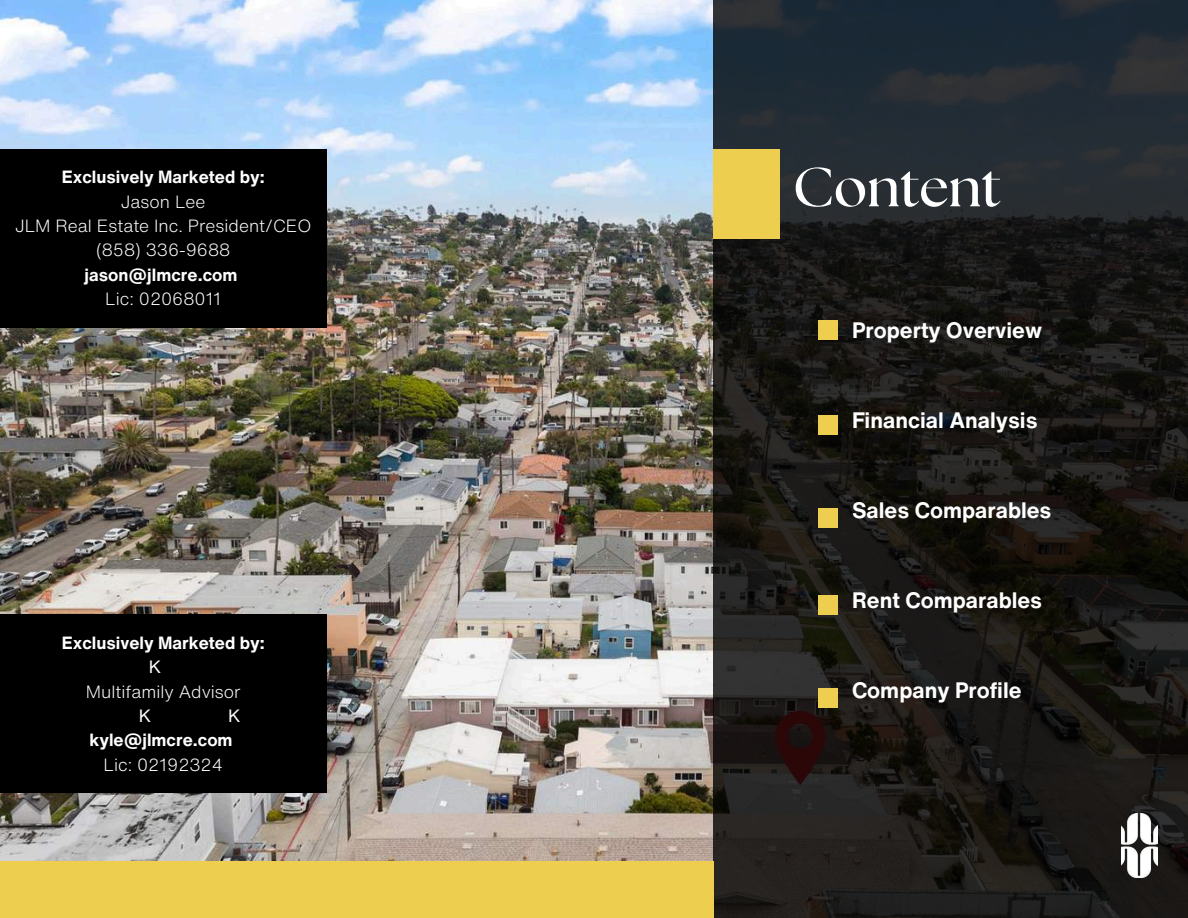
<style>
.page{position:relative;width:1188px;height:918px;background:#fff}
.page>*{position:absolute;margin:0;border:0;box-sizing:border-box;transform-origin:0 0}
.t1{font:700 55.05px "The Seasons";color:#fff}
.t2{font:700 22.05px "Helvetica Now Text";color:#fff}
.t3{font:300 17.4px/24.3px "Helvetica Now Text";color:#fff;text-align:center}
.t4{font:700 17.4px "Helvetica Now Text";color:#fff}
</style>
<div class="page">
<img style="left:0;top:0;width:713px;height:861px">
<svg style="left:713px;top:0;width:475px;height:918px;background:#1c1d1c"></svg>
<div style="left:713px;top:149px;width:67px;height:89px;background:#edce4f"></div>
<div style="left:818px;top:320px;width:20px;height:20px;background:#edce4f"></div>
<div style="left:818px;top:415px;width:20px;height:19px;background:#edce4f"></div>
<div style="left:818px;top:508px;width:20px;height:20px;background:#edce4f"></div>
<div style="left:818px;top:595px;width:20px;height:20px;background:#edce4f"></div>
<div style="left:818px;top:688px;width:20px;height:20px;background:#edce4f"></div>
<img style="left:1121px;top:814px;width:36px;height:64px">
<div style="left:0;top:149px;width:326px;height:178px;background:#000"></div>
<div style="left:0;top:861px;width:713px;height:57px;background:#edce4f"></div>
<div style="left:0;top:615px;width:326px;height:178px;background:#000"></div>
<p class="t4" style="left:62px;top:164px;width:204px">Exclusively Marketed by:</p>
<p class="t3" style="left:15px;top:189px;width:298px">Jason Lee<br>JLM Real Estate Inc. President/CEO (858) 336-9688</p>
<p class="t4" style="left:85px;top:261px;width:154px">jason@jlmcre.com</p>
<p class="t3" style="left:105px;top:286px;width:117px">Lic: 02068011</p>
<p class="t4" style="left:62px;top:630px;width:204px">Exclusively Marketed by:</p>
<p class="t3" style="left:86px;top:679px;width:156px">Multifamily Advisor</p>
<p class="t4" style="left:89px;top:727px;width:145px">kyle@jlmcre.com</p>
<p class="t3" style="left:104px;top:752px;width:121px">Lic: 02192324</p>
<h1 class="t1" style="left:793px;top:162px;width:210px">Content</h1>
<p class="t2" style="left:852px;top:314px;width:192px">Property Overview</p>
<p class="t2" style="left:852px;top:404px;width:187px">Financial Analysis</p>
<p class="t2" style="left:852px;top:494px;width:201px">Sales Comparables</p>
<p class="t2" style="left:852px;top:584px;width:192px">Rent Comparables</p>
<p class="t2" style="left:852px;top:674px;width:171px">Company Profile</p>
</div>
